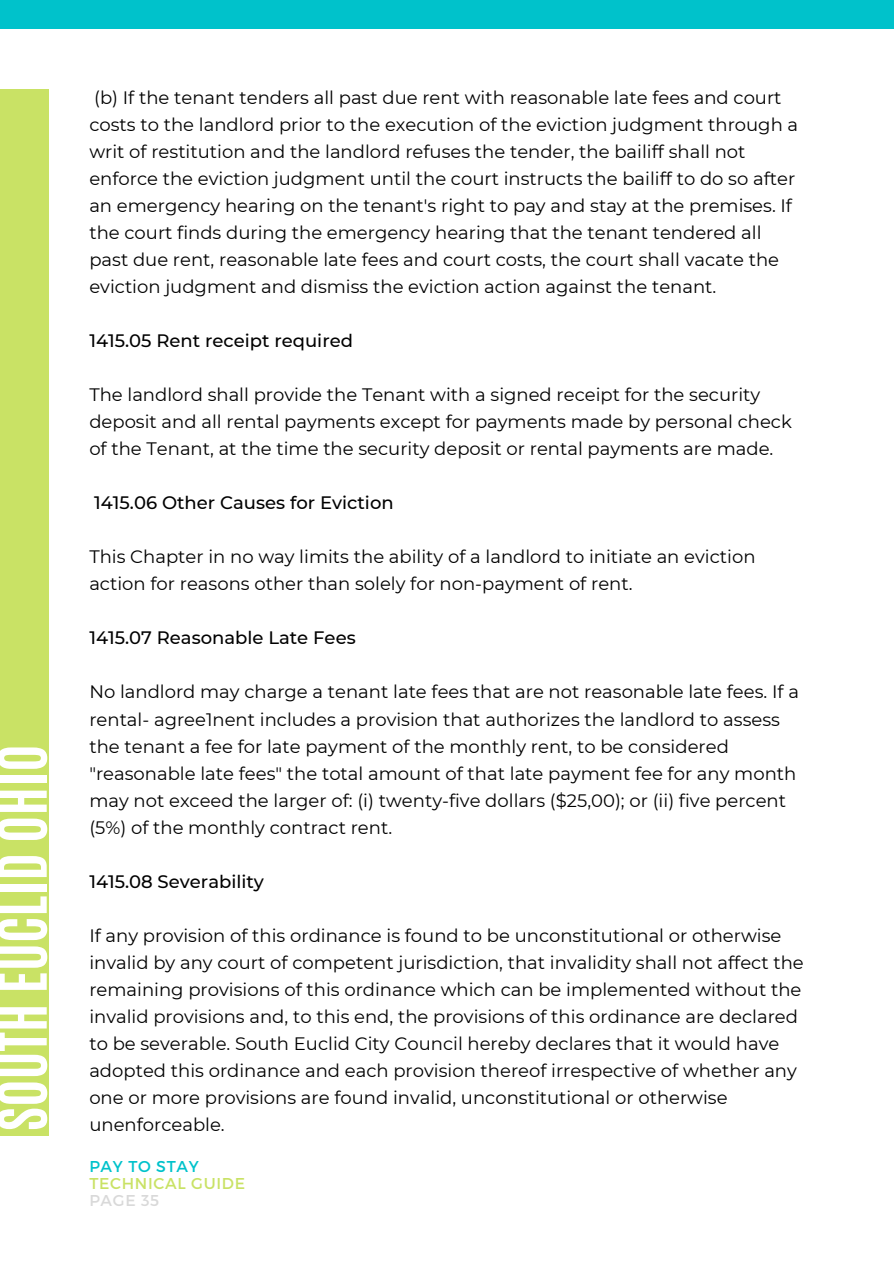
<style>
.page{position:relative;width:894px;height:1264px;background:#fff}
.page>*{position:absolute;margin:0;border:0;box-sizing:border-box;transform-origin:0 0}
.t1{font:700 56.25px "Antonio";color:#fff}
.t2{font:18px/27px "Montserrat";color:#000}
.t3{font:500 18px "Montserrat";color:#000}
.t4{font:15.75px "Montserrat";letter-spacing:.045em;color:#c9e265}
.t5{font:15.75px "Montserrat";letter-spacing:.045em;color:#00c2cb}
.t6{font:15.75px "Montserrat";letter-spacing:.045em;color:#d9d9d9}
</style>
<div class="page">
<div style="left:0;top:0;width:893px;height:29px;background:#00c2cb"></div>
<div style="left:0;top:89px;width:48px;height:1046px;background:#c9e265"></div>
<h1 class="t1" style="left:-18px;top:1131px;width:389px;rotate:-90deg">SOUTH EUCLID OHIO</h1>
<p class="t2" style="left:89px;top:84px;width:710px">(b) If the tenant tenders all past due rent with reasonable late fees and court costs to the landlord prior to the execution of the eviction judgment through a writ of restitution and the landlord refuses the tender, the bailiff shall not enforce the eviction judgment until the court instructs the bailiff to do so after an emergency hearing on the tenant's right to pay and stay at the premises. If the court finds during the emergency hearing that the tenant tendered all past due rent, reasonable late fees and court costs, the court shall vacate the eviction judgment and dismiss the eviction action against the tenant.</p>
<p class="t3" style="left:89px;top:330px;width:265px">1415.05 Rent receipt required</p>
<p class="t2" style="left:89px;top:381px;width:703px">The landlord shall provide the Tenant with a signed receipt for the security deposit and all rental payments except for payments made by personal check of the Tenant, at the time the security deposit or rental payments are made.</p>
<p class="t3" style="left:94px;top:492px;width:301px">1415.06 Other Causes for Eviction</p>
<p class="t2" style="left:89px;top:543px;width:667px">This Chapter in no way limits the ability of a landlord to initiate an eviction action for reasons other than solely for non-payment of rent.</p>
<p class="t3" style="left:89px;top:627px;width:268px">1415.07 Reasonable Late Fees</p>
<p class="t2" style="left:89px;top:678px;width:711px">No landlord may charge a tenant late fees that are not reasonable late fees. If a rental- agree1nent includes a provision that authorizes the landlord to assess the tenant a fee for late payment of the monthly rent, to be considered "reasonable late fees" the total amount of that late payment fee for any month may not exceed the larger of: (i) twenty-five dollars ($25,00); or (ii) five percent (5%) of the monthly contract rent.</p>
<p class="t3" style="left:89px;top:870px;width:176px">1415.08 Severability</p>
<p class="t2" style="left:89px;top:921px;width:715px">If any provision of this ordinance is found to be unconstitutional or otherwise invalid by any court of competent jurisdiction, that invalidity shall not affect the remaining provisions of this ordinance which can be implemented without the invalid provisions and, to this end, the provisions of this ordinance are declared to be severable. South Euclid City Council hereby declares that it would have adopted this ordinance and each provision thereof irrespective of whether any one or more provisions are found invalid, unconstitutional or otherwise</p>
<p class="t2" style="left:89px;top:1110px;width:137px">unenforceable.</p>
<p class="t5" style="left:89px;top:1156px;width:111px">PAY TO STAY</p>
<p class="t4" style="left:89px;top:1173px;width:157px">TECHNICAL GUIDE</p>
<p class="t6" style="left:89px;top:1189px;width:71px">PAGE 35</p>
</div>
